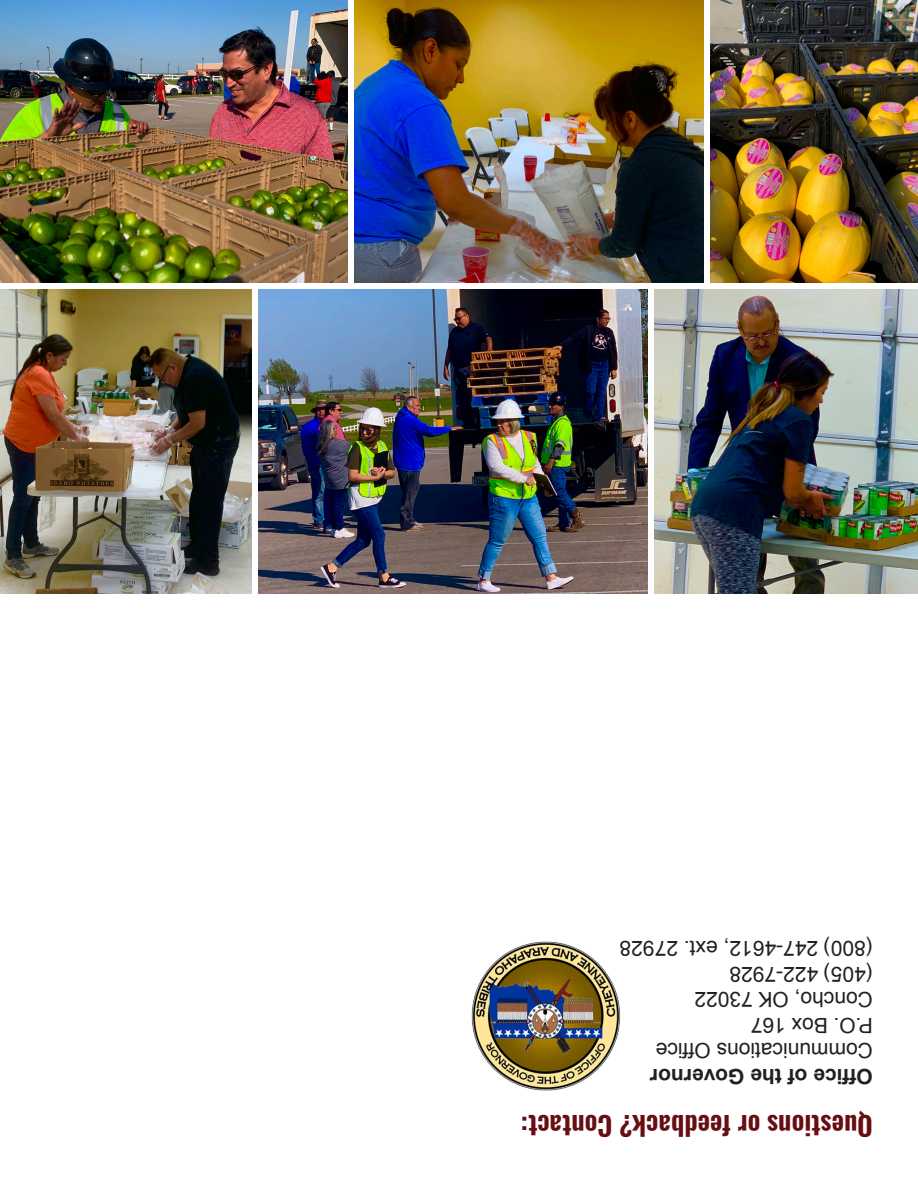
<style>
.page{position:relative;width:918px;height:1188px;background:#fff}
.page>*{position:absolute;margin:0;border:0;box-sizing:border-box;transform-origin:0 0}
.t1{font:600 27px "Oswald";color:#670e13}
.t2{font:21px "Arial";color:#231f20}
.t3{font:700 21px "Arial";color:#231f20}
</style>
<div class="page">
<img style="left:471px;top:941px;width:149px;height:150px">
<img style="left:354px;top:0;width:350px;height:282px">
<img style="left:0;top:0;width:347px;height:282px">
<img style="left:711px;top:0;width:207px;height:282px">
<img style="left:655px;top:290px;width:263px;height:304px">
<img style="left:0;top:290px;width:252px;height:304px">
<img style="left:259px;top:290px;width:388px;height:304px">
<p class="t2" style="left:873px;top:962px;width:255px;rotate:-180deg">(800) 247-4612, ext. 27928</p>
<p class="t2" style="left:873px;top:988px;width:145px;rotate:-180deg">(405) 422-7928</p>
<p class="t2" style="left:873px;top:1013px;width:180px;rotate:-180deg">Concho, OK 73022</p>
<p class="t2" style="left:873px;top:1039px;width:124px;rotate:-180deg">P.O. Box 167</p>
<p class="t2" style="left:873px;top:1064px;width:219px;rotate:-180deg">Communications Office</p>
<p class="t3" style="left:873px;top:1090px;width:224px;rotate:-180deg">Office of the Governor</p>
<p class="t1" style="left:873px;top:1140px;width:353px;rotate:-180deg">Questions or feedback? Contact:</p>
</div>
